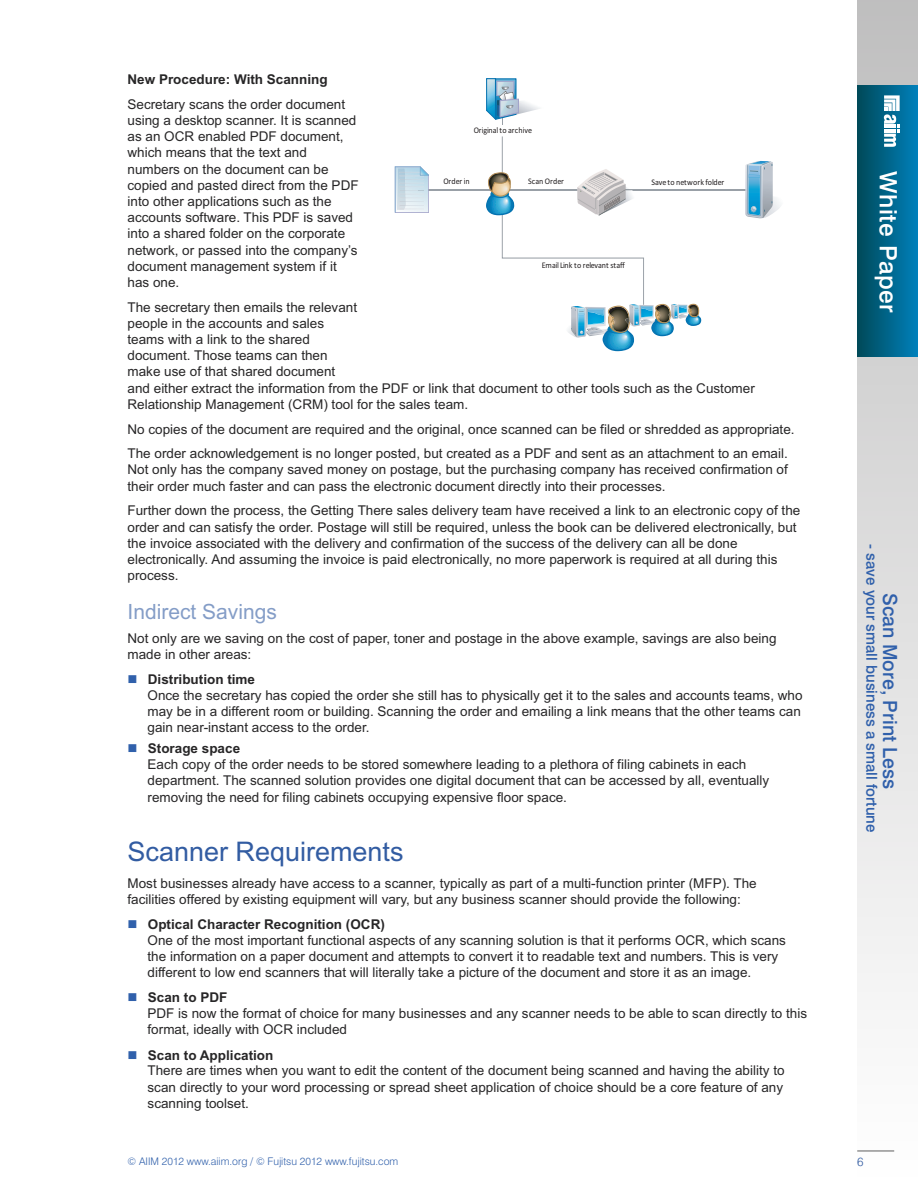
<style>
.page{position:relative;width:918px;height:1188px;background:#fff}
.page>*{position:absolute;margin:0;border:0;box-sizing:border-box;transform-origin:0 0}
.t1{font:27px "Arial";color:#325ca2}
.t2{font:500 24px "Swiss 721 BT";letter-spacing:.025em;color:#fff}
.t3{font:21px "Arial";color:#849dc7}
.t4{font:500 19.5px "Swiss 721 BT";color:#3060ab}
.t5{font:500 15px "Swiss 721 BT";color:#3060ab}
.t6{font:13.5px/16.2px "Arial";color:#272627}
.t7{font:700 13.5px "Arial";color:#272627}
.t8{font:300 12px "Swiss 721 BT";color:#325ca2}
.t9{font:300 10.5px "Swiss 721 BT";color:#3060ab}
.t10{font:8.55px "Calibri";letter-spacing:-.005em;color:#231f20;scale:.94 1}
.t11{font:8.55px "Calibri";letter-spacing:-.025em;color:#231f20;scale:.94 1}
.s1{color:#3060ab}
.s2{font-weight:700}
</style>
<div class="page">
<svg style="left:858px;top:0;width:60px;height:1152px"></svg>
<hr style="left:857px;top:1150px;width:37px;height:2px;background:#939393">
<div style="left:857px;top:86px;width:61px;height:270px;background:linear-gradient(to right,#004958,#0080bb)"></div>
<svg style="left:884px;top:95px;width:16px;height:52px"></svg>
<hr style="left:418px;top:189px;width:329px;height:1px;background:#99a0a7">
<img style="left:519px;top:101px;width:21px;height:13px">
<svg style="left:486px;top:78px;width:33px;height:47px"></svg>
<svg style="left:745px;top:161px;width:36px;height:57px"></svg>
<svg style="left:395px;top:166px;width:34px;height:47px"></svg>
<svg style="left:486px;top:136px;width:216px;height:215px"></svg>
<p class="t7" style="left:128px;top:72px;width:202px">New Procedure: With Scanning</p>
<p class="t6" style="left:128px;top:96px;width:233px">Secretary scans the order document using a desktop scanner. It is scanned as an OCR enabled PDF document, which means that the text and numbers on the document can be copied and pasted direct from the PDF into other applications such as the accounts software. This PDF is saved into a shared folder on the corporate network, or passed into the company’s document management system if it has one.</p>
<p class="t6" style="left:128px;top:299px;width:629px">The secretary then emails the relevant<br>people in the accounts and sales<br>teams with a link to the shared<br>document. Those teams can then<br>make use of that shared document<br>and either extract the information from the PDF or link that document to other tools such as the Customer Relationship Management (CRM) tool for the sales team.</p>
<p class="t6" style="left:128px;top:417px;width:669px;line-height:24.8px">No copies of the document are required and the original, once scanned can be filed or shredded as appropriate.<br>The order acknowledgement is no longer posted, but created as a PDF and sent as an attachment to an email.</p>
<p class="t6" style="left:128px;top:462px;width:662px">Not only has the company saved money on postage, but the purchasing company has received confirmation of their order much faster and can pass the electronic document directly into their processes.</p>
<p class="t6" style="left:128px;top:503px;width:674px">Further down the process, the Getting There sales delivery team have received a link to an electronic copy of the order and can satisfy the order. Postage will still be required, unless the book can be delivered electronically, but the invoice associated with the delivery and confirmation of the success of the delivery can all be done electronically. And assuming the invoice is paid electronically, no more paperwork is required at all during this process.</p>
<h3 class="t3" style="left:128px;top:599px;width:151px">Indirect Savings</h3>
<p class="t6" style="left:128px;top:630px;width:651px">Not only are we saving on the cost of paper, toner and postage in the above example, savings are also being made in other areas:</p>
<p class="t6" style="left:148px;top:672px;width:657px;text-indent:-20px"><span class="s1">■</span> <span class="s2">Distribution time<br></span>Once the secretary has copied the order she still has to physically get it to the sales and accounts teams, who may be in a different room or building. Scanning the order and emailing a link means that the other teams can gain near-instant access to the order.</p>
<p class="t6" style="left:148px;top:741px;width:623px;text-indent:-20px"><span class="s1">■</span> <span class="s2">Storage space<br></span>Each copy of the order needs to be stored somewhere leading to a plethora of filing cabinets in each department. The scanned solution provides one digital document that can be accessed by all, eventually removing the need for filing cabinets occupying expensive floor space.</p>
<h1 class="t1" style="left:128px;top:836px;width:278px">Scanner Requirements</h1>
<p class="t6" style="left:128px;top:875px;width:631px">Most businesses already have access to a scanner, typically as part of a multi-function printer (MFP). The facilities offered by existing equipment will vary, but any business scanner should provide the following:</p>
<p class="t6" style="left:148px;top:916px;width:640px;text-indent:-20px"><span class="s1">■</span> <span class="s2">Optical Character Recognition (OCR)<br></span>One of the most important functional aspects of any scanning solution is that it performs OCR, which scans the information on a paper document and attempts to convert it to readable text and numbers. This is very different to low end scanners that will literally take a picture of the document and store it as an image.</p>
<p class="t6" style="left:148px;top:990px;width:661px;text-indent:-20px"><span class="s1">■</span> <span class="s2">Scan to PDF<br></span>PDF is now the format of choice for many businesses and any scanner needs to be able to scan directly to this format, ideally with OCR included</p>
<p class="t6" style="left:148px;top:1047px;width:639px;text-indent:-20px"><span class="s1">■</span> <span class="s2">Scan to Application<br></span>There are times when you want to edit the content of the document being scanned and having the ability to scan directly to your word processing or spread sheet application of choice should be a core feature of any scanning toolset.</p>
<p class="t10" style="left:474px;top:125px;width:63px">Original to archive</p>
<p class="t10" style="left:443px;top:176px;width:29px">Order in</p>
<p class="t10" style="left:528px;top:176px;width:40px">Scan Order</p>
<p class="t10" style="left:651px;top:177px;width:79px">Save to network folder</p>
<p class="t11" style="left:542px;top:259px;width:90px">Email Link to relevant staff</p>
<h2 class="t2" style="left:897px;top:171px;width:144px;rotate:90deg">White Paper</h2>
<p class="t5" style="left:877px;top:544px;width:290px;rotate:90deg">- save your small business a small fortune</p>
<h3 class="t4" style="left:897px;top:593px;width:197px;rotate:90deg">Scan More, Print Less</h3>
<p class="t9" style="left:128px;top:1158px;width:272px">© AIIM 2012 www.aiim.org / © Fujitsu 2012 www.fujitsu.com</p>
<p class="t8" style="left:857px;top:1157px;width:8px">6</p>
</div>
